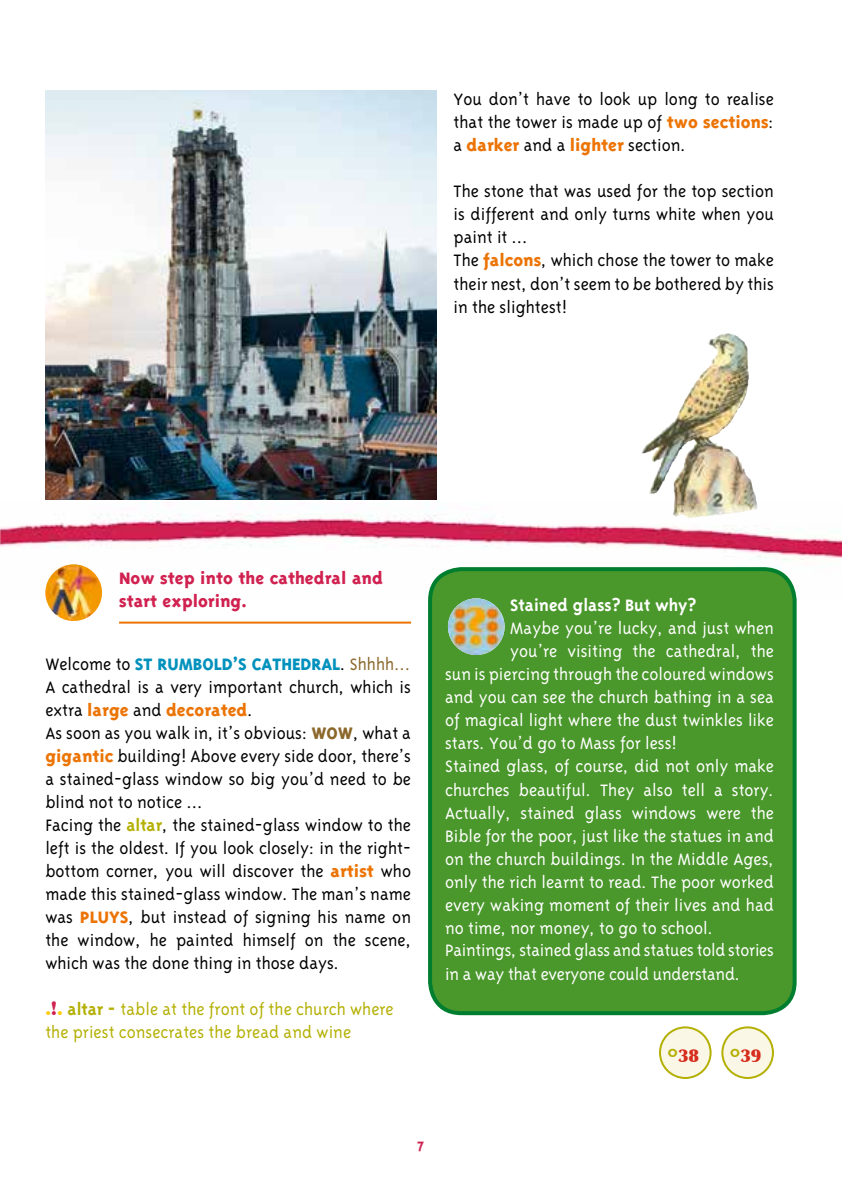
<style>
.page{position:relative;width:842px;height:1191px;background:#fff}
.page>*{position:absolute;margin:0;border:0;box-sizing:border-box;transform-origin:0 0}
.t1{font:300 19px/23px "Triplex";color:#000}
.t2{font:300 19px "Triplex";color:#fff}
.t3{font:300 19px/23px "Triplex";color:#b4b004}
.t4{font:800 19px/23px "Triplex";color:#d02150}
.t5{font:700 19px "Triplex";color:#fff}
.t6{font:900 18px "Optima";color:#d72c1b}
.t7{font:700 16px "Triplex";color:#d02150}
.s1{font-weight:800;color:#ec7405}
.s2{font-weight:800;color:#0091bc}
.s3{color:#8b672b}
.s4{font-weight:800;color:#8b672b}
.s5{font-weight:700;color:#b4b004}
.s6{font-family:"Optima";font-weight:900;color:#fecc00}
.s7{font-family:"Optima";font-weight:900;color:#d02150}
.s8{font-weight:700}
.s9{font-size:28px;color:#b4b004}
</style>
<div class="page">
<img style="left:1px;top:502px;width:841px;height:91px">
<img style="left:0;top:508px;width:1px;height:77px">
<hr style="left:119px;top:621px;width:292px;height:2px;background:#ec7405">
<img style="left:45px;top:564px;width:57px;height:57px;border-radius:27px">
<div style="left:430px;top:569px;width:365px;height:444px;background:#4a972b;border-radius:31px"></div>
<div style="left:428px;top:567px;width:369px;height:448px;border:4px solid #007e2f;border-radius:31px"></div>
<img style="left:448px;top:598px;width:57px;height:57px;border-radius:27px">
<img style="left:45px;top:91px;width:392px;height:408px">
<div style="left:722px;top:1027px;width:51px;height:51px;background:#faf7e7;border-radius:50%"></div>
<div style="left:721px;top:1026px;width:53px;height:53px;border:2px solid #b4b004;border-radius:50%"></div>
<div style="left:660px;top:1027px;width:50px;height:51px;background:#faf7e7;border-radius:50%"></div>
<div style="left:659px;top:1026px;width:52px;height:53px;border:2px solid #b4b004;border-radius:50%"></div>
<img style="left:642px;top:333px;width:85px;height:160px">
<p class="t1" style="left:454px;top:88px;width:322px;text-align:justify">You don’t have to look up long to realise that the tower is made up of <span class="s1">two sections</span>: a <span class="s1">darker</span> and a <span class="s1">lighter</span> section.</p>
<p class="t1" style="left:454px;top:180px;width:322px">The stone that was used for the top section is different and only turns white when you paint it …<br>The <span class="s1">falcons</span>, which chose the tower to make their nest, don’t seem to be bothered by this in the slightest!</p>
<p class="t4" style="left:119px;top:567px;width:265px">Now step into the cathedral and start exploring.</p>
<p class="t1" style="left:45px;top:652px;width:367px">Welcome to <span class="s2">ST RUMBOLD’S CATHEDRAL</span>. <span class="s3">Shhhh...<br></span>A cathedral is a very important church, which is extra <span class="s1">large</span> and <span class="s1">decorated</span>.<br>As soon as you walk in, it’s obvious: <span class="s4">WOW</span>, what a <span class="s1">gigantic</span> building! Above every side door, there’s a stained-glass window so big you’d need to be blind not to notice …<br>Facing the <span class="s5">altar</span>, the stained-glass window to the left is the oldest. If you look closely: in the right&shy;bottom corner, you will discover the <span class="s1">artist</span> who made this stained-glass window. The man’s name was <span class="s1">PLUYS</span>, but instead of signing his name on the window, he painted himself on the scene, which was the done thing in those days.</p>
<p class="t3" style="left:45px;top:998px;width:350px"><span class="s6">.</span><span class="s7">!</span><span class="s6">.</span> <span class="s8">altar -</span> table at the front of the church where the priest consecrates the bread and wine</p>
<p class="t5" style="left:510px;top:595px;width:188px">Stained glass? But why?</p>
<p class="t2" style="left:510px;top:618px;width:265px">Maybe you’re lucky, and just when</p>
<p class="t2" style="left:510px;top:641px;width:265px">you’re visiting the cathedral, the</p>
<p class="t2" style="left:445px;top:664px;width:330px">sun is piercing through the coloured windows</p>
<p class="t2" style="left:445px;top:687px;width:330px">and you can see the church bathing in a sea</p>
<p class="t2" style="left:445px;top:710px;width:330px">of magical light where the dust twinkles like</p>
<p class="t2" style="left:445px;top:733px;width:234px">stars. You’d go to Mass for less!</p>
<p class="t2" style="left:445px;top:756px;width:330px">Stained glass, of course, did not only make</p>
<p class="t2" style="left:445px;top:779px;width:330px">churches beautiful. They also tell a story.</p>
<p class="t2" style="left:445px;top:802px;width:330px">Actually, stained glass windows were the</p>
<p class="t2" style="left:445px;top:825px;width:330px">Bible for the poor, just like the statues in and</p>
<p class="t2" style="left:445px;top:848px;width:330px">on the church buildings. In the Middle Ages,</p>
<p class="t2" style="left:445px;top:871px;width:330px">only the rich learnt to read. The poor worked</p>
<p class="t2" style="left:445px;top:894px;width:330px">every waking moment of their lives and had</p>
<p class="t2" style="left:445px;top:917px;width:269px">no time, nor money, to go to school.</p>
<p class="t2" style="left:445px;top:940px;width:330px">Paintings, stained glass and statues told stories</p>
<p class="t2" style="left:445px;top:963px;width:297px">in a way that everyone could understand.</p>
<p class="t6" style="left:667px;top:1044px;width:34px"><span class="s9">°</span>38</p>
<p class="t6" style="left:729px;top:1044px;width:34px"><span class="s9">°</span>39</p>
<p class="t7" style="left:417px;top:1134px;width:9px">7</p>
</div>
